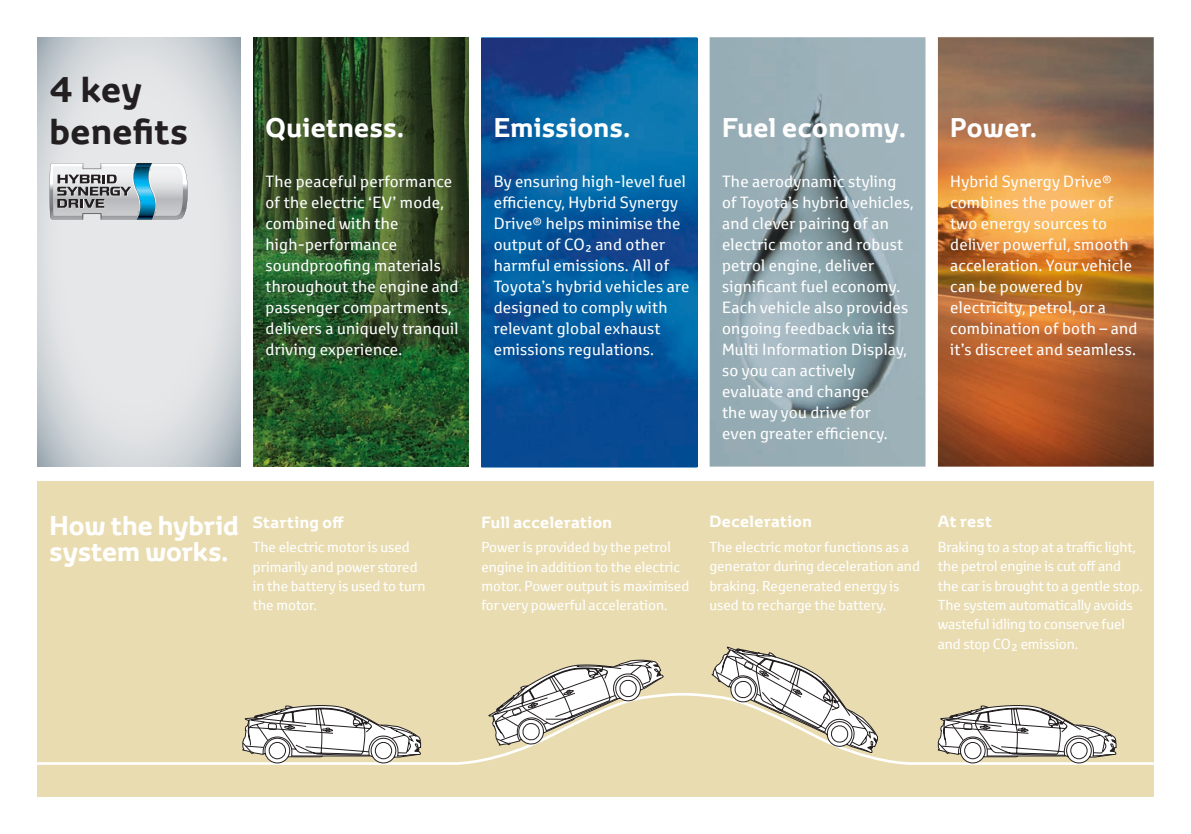
<style>
.page{position:relative;width:1191px;height:834px;background:#fff}
.page>*{position:absolute;margin:0;border:0;box-sizing:border-box;transform-origin:0 0}
.t1{font:700 35px/42px "Toyota Display";letter-spacing:.01em;color:#231f20}
.t2{font:700 26.25px/26.2px "Toyota Display";letter-spacing:.01em;color:#fff}
.t3{font:15.75px/21px "Toyota Text";letter-spacing:.015em;color:#fff}
.t4{font:700 15.75px "Toyota Display";letter-spacing:.025em;color:#fff}
.t5{font:14px/19.2px "Toyota Text";color:#fff}
.s1{font-size:15.75px}
</style>
<div class="page">
<img style="left:481px;top:38px;width:216px;height:428px">
<img style="left:938px;top:37px;width:215px;height:429px">
<svg style="left:37px;top:37px;width:204px;height:429px;background:#dbdee0"></svg>
<svg style="left:709px;top:37px;width:216px;height:429px;background:#92a7af"></svg>
<div style="left:37px;top:480px;width:1116px;height:316px;background:#e9dcb1"></div>
<svg style="left:37px;top:693px;width:643px;height:72px"></svg>
<img style="left:253px;top:37px;width:216px;height:429px">
<svg style="left:50px;top:163px;width:138px;height:57px"></svg>
<svg style="left:242px;top:704px;width:179px;height:59px"></svg>
<svg style="left:488px;top:659px;width:176px;height:87px"></svg>
<svg style="left:680px;top:646px;width:474px;height:120px"></svg>
<h1 class="t1" style="left:50px;top:68px;width:140px">4 key benefits</h1>
<h2 class="t2" style="left:265px;top:113px;width:140px">Quietness.</h2>
<p class="t3" style="left:265px;top:170px;width:195px">The peaceful performance of the electric ‘EV’ mode, combined with the high-performance soundproofing materials throughout the engine and passenger compartments, delivers a uniquely tranquil driving experience.</p>
<h2 class="t2" style="left:494px;top:113px;width:138px">Emissions.</h2>
<h2 class="t2" style="left:950px;top:113px;width:88px">Power.</h2>
<p class="t3" style="left:494px;top:170px;width:197px">By ensuring high-level fuel efficiency, Hybrid Synergy<br>Drive® helps minimise the output of CO2 and other harmful emissions. All of<br>Toyota’s hybrid vehicles are designed to comply with relevant global exhaust emissions regulations.</p>
<p class="t3" style="left:950px;top:170px;width:189px">Hybrid Synergy Drive® combines the power of two energy sources to deliver powerful, smooth acceleration. Your vehicle can be powered by electricity, petrol, or a combination of both – and it’s discreet and seamless.</p>
<h2 class="t2" style="left:722px;top:113px;width:185px">Fuel economy.</h2>
<p class="t3" style="left:722px;top:170px;width:193px">The aerodynamic styling of Toyota’s hybrid vehicles, and clever pairing of an electric motor and robust petrol engine, deliver significant fuel economy.<br>Each vehicle also provides ongoing feedback via its<br>Multi Information Display, so you can actively evaluate and change<br>the way you drive for<br>even greater efficiency.</p>
<h2 class="t2" style="left:50px;top:512px;width:191px">How the hybrid system works.</h2>
<p class="t4" style="left:253px;top:511px;width:93px">Starting off</p>
<p class="t5" style="left:253px;top:537px;width:174px">The electric motor is used primarily and power stored in the battery is used to turn the motor.</p>
<p class="t4" style="left:481px;top:511px;width:132px">Full acceleration</p>
<p class="t5" style="left:481px;top:537px;width:209px">Power is provided by the petrol engine in addition to the electric motor. Power output is maximised for very powerful acceleration.</p>
<p class="t4" style="left:709px;top:511px;width:104px">Deceleration</p>
<p class="t5" style="left:709px;top:537px;width:212px">The electric motor functions as a generator during deceleration and braking. Regenerated energy is used to recharge the battery.</p>
<p class="t4" style="left:938px;top:511px;width:56px">At rest</p>
<p class="t5" style="left:938px;top:537px;width:206px">Braking to a stop at a traffic light, the petrol engine is cut off and the car is brought to a gentle stop.<br>The system automatically avoids wasteful idling to conserve fuel and stop CO<span class="s1">2</span> emission.</p>
</div>
